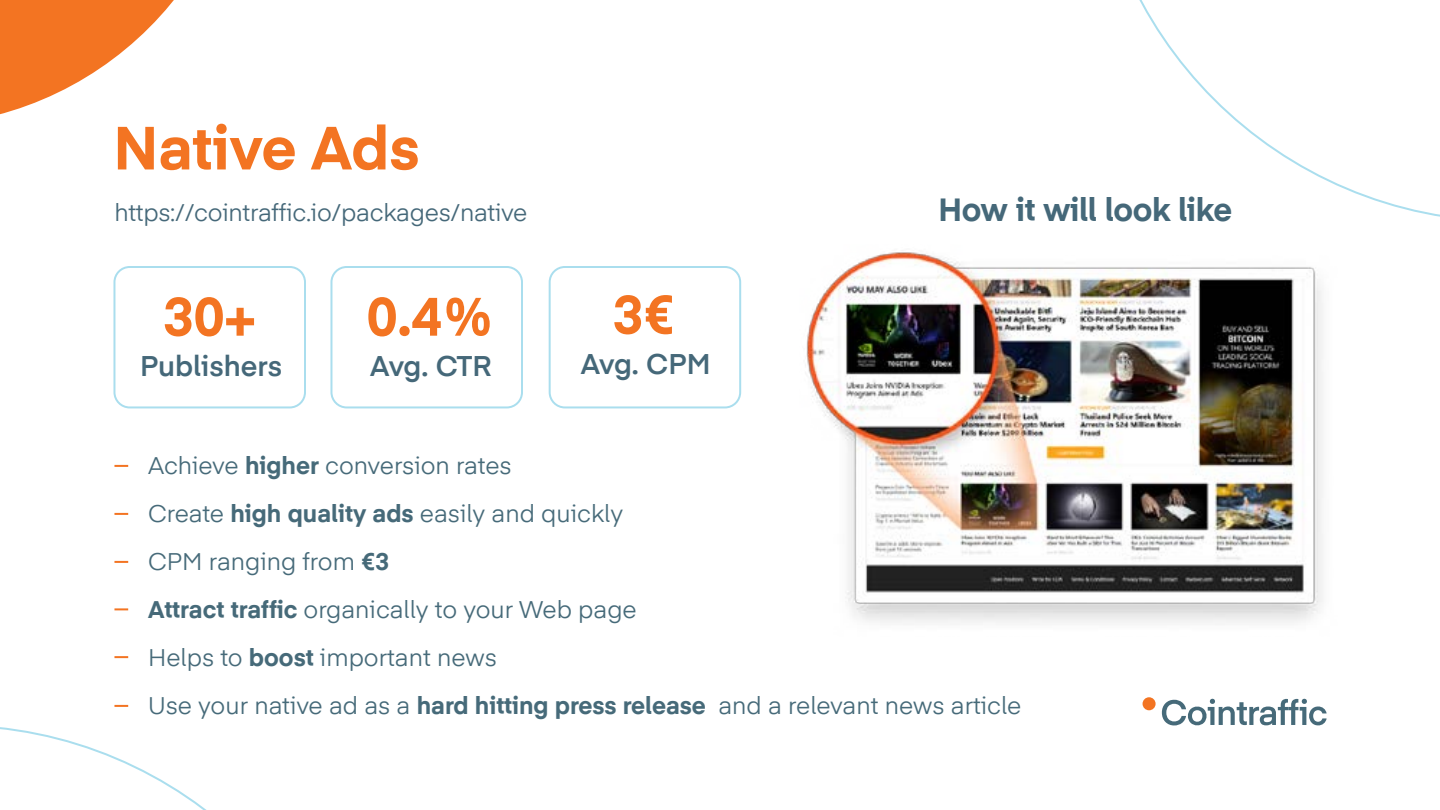
<style>
.page{position:relative;width:1440px;height:810px;background:#fff}
.page>*{position:absolute;margin:0;border:0;box-sizing:border-box;transform-origin:0 0}
.t1{font:700 60px "Eina 04";color:#f37422}
.t2{font:700 53.2px "Eina 04";color:#f37422}
.t3{font:700 32px "Eina 04";letter-spacing:-.01em;color:#456879}
.t4{font:600 28.4px "Eina 04";color:#456879}
.t5{font:24px/48px "Eina 04";color:#466a79}
.t6{font:24px "Eina 04";letter-spacing:-.01em;color:#456879}
.s1{font-weight:700}
</style>
<div class="page">
<svg style="left:0;top:0;width:174px;height:115px"></svg>
<svg style="left:0;top:727px;width:207px;height:83px"></svg>
<svg style="left:1139px;top:0;width:301px;height:217px"></svg>
<svg style="left:114px;top:465px;width:14px;height:2px"></svg>
<svg style="left:114px;top:513px;width:14px;height:2px"></svg>
<svg style="left:114px;top:561px;width:14px;height:2px"></svg>
<svg style="left:114px;top:608px;width:14px;height:2px"></svg>
<svg style="left:114px;top:656px;width:14px;height:2px"></svg>
<svg style="left:114px;top:705px;width:14px;height:2px"></svg>
<svg style="left:1162px;top:699px;width:165px;height:26px"></svg>
<div style="left:1143px;top:697px;width:13px;height:13px;background:#f37422;border-radius:50%"></div>
<div style="left:113px;top:266px;width:193px;height:142px;border:2px solid #aadeee;border-radius:15px"></div>
<div style="left:330px;top:266px;width:193px;height:142px;border:2px solid #aadeee;border-radius:15px"></div>
<div style="left:549px;top:266px;width:192px;height:142px;border:2px solid #aadeee;border-radius:15px"></div>
<img style="left:806px;top:252px;width:517px;height:371px">
<h1 class="t1" style="left:113px;top:104px;width:308px">Native Ads</h1>
<p class="t6" style="left:114px;top:195px;width:414px">https://cointraffic.io/packages/native</p>
<h3 class="t3" style="left:938px;top:186px;width:295px">How it will look like</h3>
<h2 class="t2" style="left:163px;top:277px;width:94px">30+</h2>
<p class="t4" style="left:140px;top:345px;width:143px">Publishers</p>
<h2 class="t2" style="left:367px;top:277px;width:129px">0.4%</h2>
<h2 class="t2" style="left:612px;top:275px;width:63px">3€</h2>
<p class="t4" style="left:370px;top:345px;width:123px">Avg. CTR</p>
<p class="t4" style="left:581px;top:343px;width:131px">Avg. CPM</p>
<p class="t5" style="left:148px;top:440px;width:875px">Achieve <span class="s1">higher</span> conversion rates<br>Create <span class="s1">high quality ads</span> easily and quickly<br>CPM ranging from <span class="s1">€3<br>Attract traffic</span> organically to your Web page<br>Helps to <span class="s1">boost</span> important news<br>Use your native ad as a <span class="s1">hard hitting press release</span> and a relevant news article</p>
</div>
